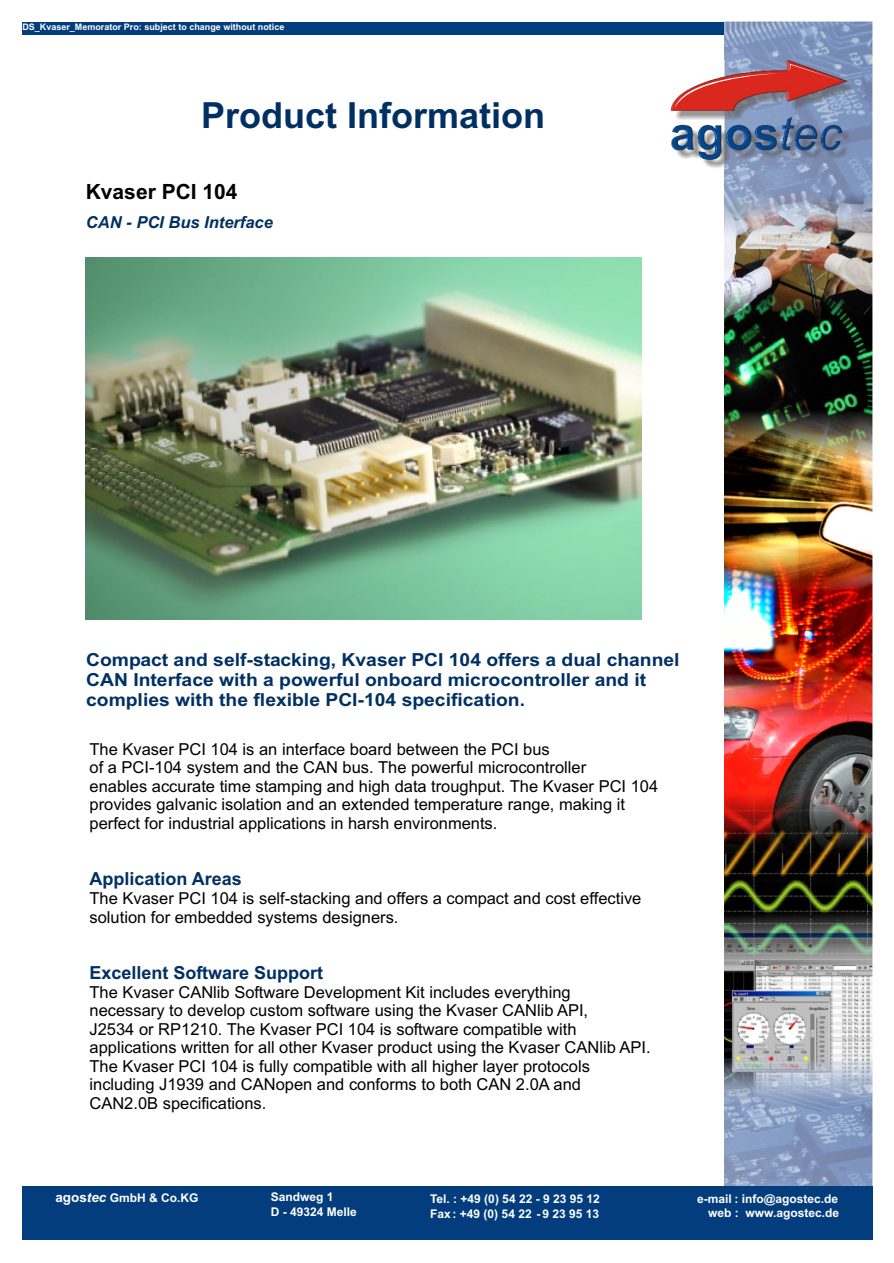
<style>
.page{position:relative;width:894px;height:1263px;background:#fff}
.page>*{position:absolute;margin:0;border:0;box-sizing:border-box;transform-origin:0 0}
.t1{font:700 36px "Arial";color:#003063}
.t2{font:700 21px "Arial";color:#000}
.t3{font:700 18px/20.1px "Arial";color:#003063;scale:1.07 1}
.t4{font:700 18px "Arial";color:#003063}
.t5{font:16.5px/18.5px "Arial";color:#000}
.t6{font:italic 700 16.5px "Arial";color:#003063}
.t7{font:700 12px/14.7px "Arial";color:#fff}
.t8{font:700 9px "Arial";color:#fff}
.s1{font-size:13.5px}
.s2{font-style:italic;font-size:13.5px}
</style>
<div class="page">
<div style="left:22px;top:22px;width:851px;height:12px;background:#033d7d"></div>
<img style="left:724px;top:22px;width:149px;height:1164px">
<img style="left:703px;top:64px;width:154px;height:105px">
<img style="left:671px;top:60px;width:176px;height:100px">
<svg style="left:674px;top:73px;width:106px;height:35px"></svg>
<svg style="left:790px;top:64px;width:52px;height:17px"></svg>
<div style="left:22px;top:1186px;width:851px;height:54px;background:#033d7d"></div>
<img style="left:86px;top:258px;width:556px;height:362px">
<p class="t8" style="left:22px;top:23px;width:264px">DS_Kvaser_Memorator Pro: subject to change without notice</p>
<h1 class="t1" style="left:201px;top:102px;width:345px">Product Information</h1>
<p class="t2" style="left:86px;top:183px;width:153px">Kvaser PCI 104</p>
<p class="t6" style="left:86px;top:216px;width:189px">CAN - PCI Bus Interface</p>
<p class="t3" style="left:86px;top:651px;width:556px">Compact and self-stacking, Kvaser PCI 104 offers a dual channel<br>CAN Interface with a powerful onboard microcontroller and it complies with the flexible PCI-104 specification.</p>
<p class="t5" style="left:89px;top:741px;width:570px">The Kvaser PCI 104 is an interface board between the PCI bus<br>of a PCI-104 system and the CAN bus. The powerful microcontroller<br>enables accurate time stamping and high data troughput. The Kvaser PCI 104 provides galvanic isolation and an extended temperature range, making it perfect for industrial applications in harsh environments.</p>
<p class="t4" style="left:89px;top:872px;width:154px">Application Areas</p>
<p class="t5" style="left:89px;top:891px;width:553px">The Kvaser PCI 104 is self-stacking and offers a compact and cost effective solution for embedded systems designers.</p>
<p class="t4" style="left:89px;top:966px;width:235px">Excellent Software Support</p>
<p class="t5" style="left:89px;top:984px;width:563px">The Kvaser CANlib Software Development Kit includes everything<br>necessary to develop custom software using the Kvaser CANlib API,<br>J2534 or RP1210. The Kvaser PCI 104 is software compatible with applications written for all other Kvaser product using the Kvaser CANlib API.<br>The Kvaser PCI 104 is fully compatible with all higher layer protocols including J1939 and CANopen and conforms to both CAN 2.0A and CAN2.0B specifications.</p>
<p class="t7" style="left:271px;top:1190px;width:88px">Sandweg 1<br>D - 49324 Melle</p>
<p class="t7" style="left:430px;top:1193px;width:171px">Tel. : +49 (0) 54 22 - 9 23 95 12<br>Fax : +49 (0) 54 22 - 9 23 95 13</p>
<p class="t7" style="left:55px;top:1192px;width:145px"><span class="s1">agos</span><span class="s2">tec</span> GmbH &amp; Co.KG</p>
<p class="t7" style="left:697px;top:1192px;width:143px;text-align:right">e-mail : info@agostec.de web : www.agostec.de</p>
</div>
